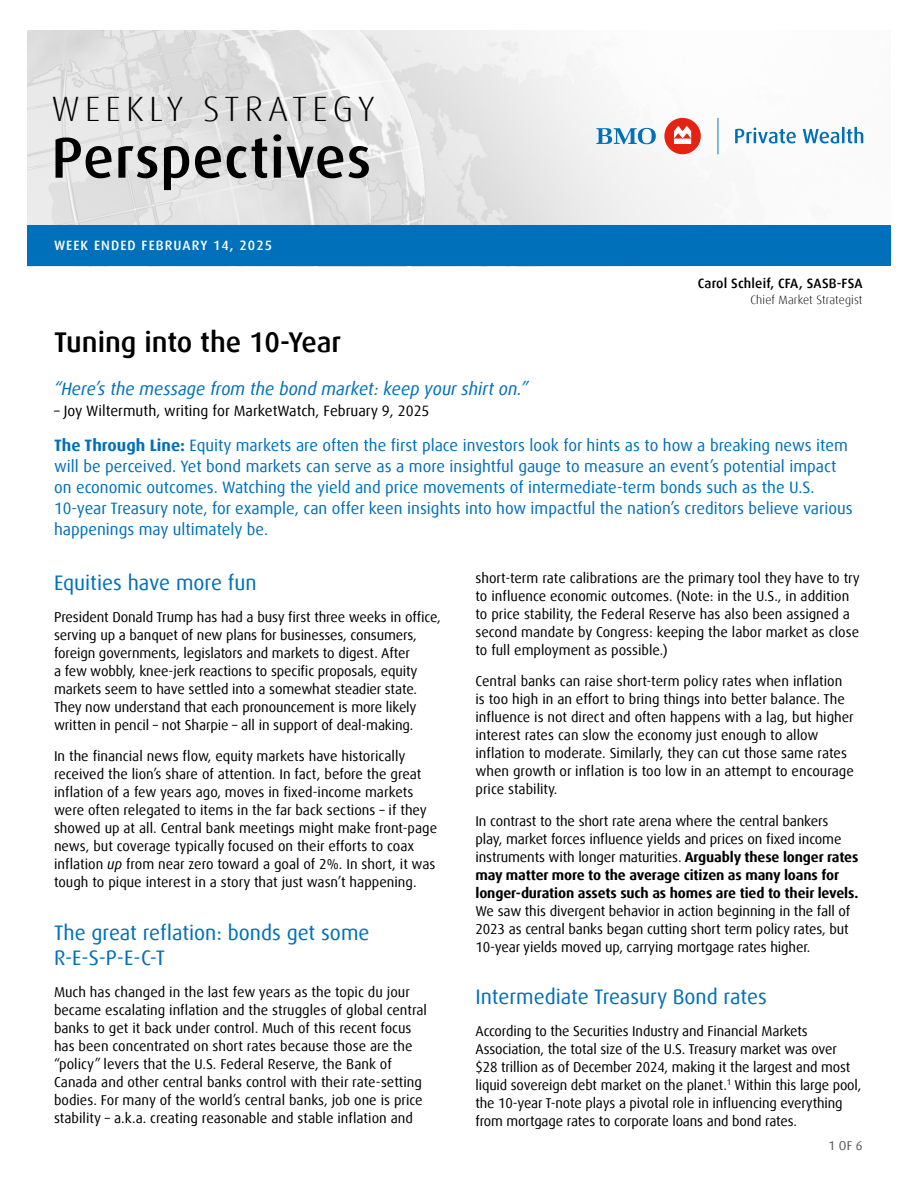
<style>
.page{position:relative;width:918px;height:1188px;background:#fff}
.page>*{position:absolute;margin:0;border:0;box-sizing:border-box;transform-origin:0 0}
.t1{font:500 57.45px "Dax Offc Pro";letter-spacing:.01em;color:#000}
.t2{font:300 35.1px "Dax Offc Pro";letter-spacing:.15em;color:#000}
.H2_main_headline{font:500 28.5px "Dax Offc Pro";color:#000}
.t3{font:21px/25.5px "Dax Offc Pro";color:#0070ba}
.Intro_copy{font:italic 18px "Dax Offc Pro";color:#0070ba}
.opener{font:16.5px/21px "Dax Offc Pro";color:#0070ba}
.Intro_copy-2{font:15px "Dax Offc Pro";color:#000}
.Body_copy{font:14.25px/18px "Dax Offc Pro";letter-spacing:-.005em;color:#000}
.Body_copy-2{font:500 13.5px "Dax Offc Pro";letter-spacing:.01em;color:#000}
.band{font:500 13.5px "Dax Offc Pro";letter-spacing:.08em;color:#fff}
.t4{font:12.75px "Dax Offc Pro";color:#575756}
.Body_copy-3{font:300 12px "Dax Offc Pro";letter-spacing:.01em;color:#000}
.s1{font-weight:700}
.s2{font-style:italic}
</style>
<div class="page">
<img style="left:27px;top:30px;width:864px;height:196px">
<div style="left:664px;top:118px;width:37px;height:36px;background:#e42313;border-radius:50%"></div>
<svg style="left:674px;top:126px;width:17px;height:18px"></svg>
<svg style="left:735px;top:128px;width:61px;height:15px"></svg>
<svg style="left:803px;top:127px;width:60px;height:16px"></svg>
<svg style="left:596px;top:128px;width:60px;height:16px"></svg>
<svg style="left:717px;top:118px;width:1px;height:36px"></svg>
<div style="left:27px;top:226px;width:864px;height:40px;background:#0070ba"></div>
<h1 class="t2" style="left:51px;top:86px;width:325px">WEEKLY STRATEGY</h1>
<h1 class="t1" style="left:51px;top:121px;width:321px">Perspectives</h1>
<p class="band" style="left:54px;top:236px;width:220px">WEEK ENDED FEBRUARY 14, 2025</p>
<p class="Body_copy-2" style="left:698px;top:274px;width:166px">Carol Schleif, CFA, SASB‑FSA</p>
<p class="Body_copy-3" style="left:751px;top:292px;width:113px">Chief Market Strategist</p>
<h2 class="H2_main_headline" style="left:54px;top:324px;width:289px">Tuning into the 10‑Year</h2>
<p class="Intro_copy" style="left:54px;top:377px;width:476px">“Here’s the message from the bond market: keep your shirt on.”</p>
<p class="Intro_copy-2" style="left:54px;top:401px;width:377px">– Joy Wiltermuth, writing for MarketWatch, February 9, 2025</p>
<h2 class="opener" style="left:54px;top:434px;width:800px"><span class="s1">The Through Line:</span> Equity markets are often the first place investors look for hints as to how a breaking news item will be perceived. Yet bond markets can serve as a more insightful gauge to measure an event’s potential impact on economic outcomes. Watching the yield and price movements of intermediate‑term bonds such as the U.S.<br>10‑year Treasury note, for example, can offer keen insights into how impactful the nation’s creditors believe various happenings may ultimately be.</h2>
<h2 class="t3" style="left:54px;top:570px;width:204px">Equities have more fun</h2>
<p class="Body_copy" style="left:54px;top:608px;width:388px">President Donald Trump has had a busy first three weeks in office, serving up a banquet of new plans for businesses, consumers, foreign governments, legislators and markets to digest. After<br>a few wobbly, knee‑jerk reactions to specific proposals, equity markets seem to have settled into a somewhat steadier state.<br>They now understand that each pronouncement is more likely written in pencil – not Sharpie – all in support of deal‑making.</p>
<p class="Body_copy" style="left:54px;top:747px;width:385px">In the financial news flow, equity markets have historically received the lion’s share of attention. In fact, before the great inflation of a few years ago, moves in fixed‑income markets were often relegated to items in the far back sections – if they showed up at all. Central bank meetings might make front‑page news, but coverage typically focused on their efforts to coax inflation <span class="s2">up</span> from near zero toward a goal of 2%. In short, it was tough to pique interest in a story that just wasn’t happening.</p>
<h2 class="t3" style="left:54px;top:920px;width:317px">The great reflation: bonds get some<br>R‑E‑S‑P‑E‑C‑T</h2>
<p class="Body_copy" style="left:54px;top:983px;width:375px">Much has changed in the last few years as the topic du jour became escalating inflation and the struggles of global central banks to get it back under control. Much of this recent focus has been concentrated on short rates because those are the “policy” levers that the U.S. Federal Reserve, the Bank of Canada and other central banks control with their rate‑setting bodies. For many of the world’s central banks, job one is price stability – a.k.a. creating reasonable and stable inflation and</p>
<p class="Body_copy" style="left:476px;top:569px;width:386px">short‑term rate calibrations are the primary tool they have to try to influence economic outcomes. (Note: in the U.S., in addition to price stability, the Federal Reserve has also been assigned a second mandate by Congress: keeping the labor market as close to full employment as possible.)</p>
<p class="Body_copy" style="left:476px;top:672px;width:380px">Central banks can raise short‑term policy rates when inflation is too high in an effort to bring things into better balance. The influence is not direct and often happens with a lag, but higher interest rates can slow the economy just enough to allow inflation to moderate. Similarly, they can cut those same rates when growth or inflation is too low in an attempt to encourage price stability.</p>
<p class="Body_copy" style="left:476px;top:812px;width:384px">In contrast to the short rate arena where the central bankers play, market forces influence yields and prices on fixed income instruments with longer maturities. <span class="s1">Arguably these longer rates may matter more to the average citizen as many loans for longer‑duration assets such as homes are tied to their levels.<br></span>We saw this divergent behavior in action beginning in the fall of 2023 as central banks began cutting short term policy rates, but 10‑year yields moved up, carrying mortgage rates higher.</p>
<h2 class="t3" style="left:476px;top:984px;width:293px">Intermediate Treasury Bond rates</h2>
<p class="Body_copy" style="left:476px;top:1022px;width:387px">According to the Securities Industry and Financial Markets Association, the total size of the U.S. Treasury market was over $28 trillion as of December 2024, making it the largest and most liquid sovereign debt market on the planet.<sup>1</sup> Within this large pool, the 10‑year T‑note plays a pivotal role in influencing everything from mortgage rates to corporate loans and bond rates.</p>
<p class="t4" style="left:829px;top:1137px;width:35px">1 OF 6</p>
</div>
